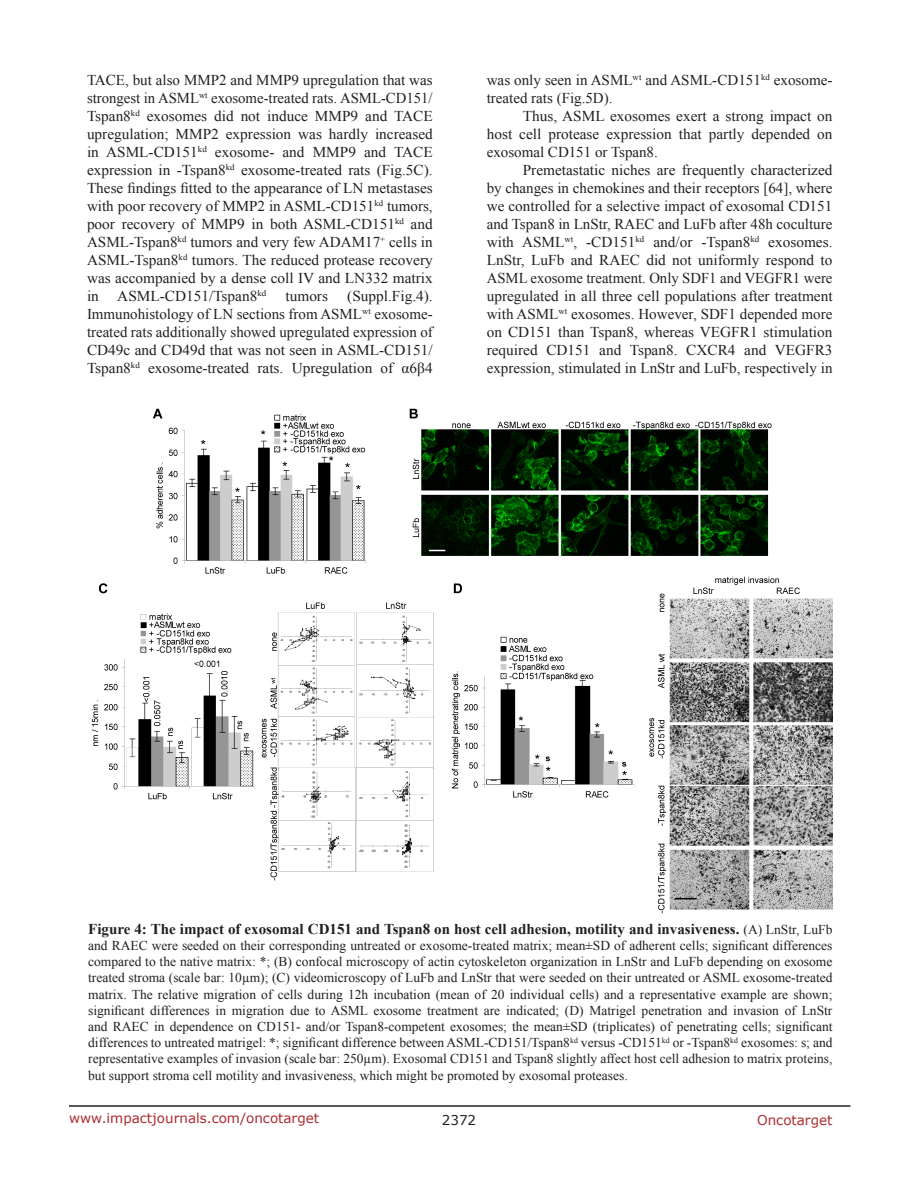
<style>
.page{position:relative;width:918px;height:1188px;background:#fff}
.page>*{position:absolute;margin:0;border:0;box-sizing:border-box;transform-origin:0 0}
.BodyText{font:15px/18px "Times New Roman";color:#221f22;text-align:justify}
.FigureText{font:700 15px "Times New Roman";color:#221f22}
.FigureText-2{font:13.5px/16.2px "Times New Roman";color:#221f22;text-align:justify}
.t1{font:13.5px "Verdana";color:#ac2b31}
.t2{font:13.5px "Verdana";color:#221f22}
.s1{font-weight:400;font-size:13.5px}
</style>
<div class="page">
<hr style="left:69px;top:1105px;width:781px;height:2px;background:#231f20">
<img style="left:91px;top:408px;width:741px;height:506px">
<p class="BodyText" style="left:87px;top:71px;width:347px">TACE, but also MMP2 and MMP9 upregulation that was strongest in ASML<sup>wt</sup> exosome-treated rats. ASML-CD151/ Tspan8<sup>kd</sup> exosomes did not induce MMP9 and TACE upregulation; MMP2 expression was hardly increased in ASML-CD151<sup>kd</sup> exosome- and MMP9 and TACE expression in -Tspan8<sup>kd</sup> exosome-treated rats (Fig.5C).<br>These findings fitted to the appearance of LN metastases with poor recovery of MMP2 in ASML-CD151<sup>kd</sup> tumors, poor recovery of MMP9 in both ASML-CD151<sup>kd</sup> and ASML-Tspan8<sup>kd</sup> tumors and very few ADAM17<sup>+</sup> cells in ASML-Tspan8<sup>kd</sup> tumors. The reduced protease recovery was accompanied by a dense coll IV and LN332 matrix in ASML-CD151/Tspan8<sup>kd</sup></p>
<p class="BodyText" style="left:87px;top:287px;width:347px;text-indent:260px">(Suppl.Fig.4).<br>Immunohistology of LN sections from ASML<sup>wt</sup> exosome&shy;treated rats additionally showed upregulated expression of CD49c and CD49d that was not seen in ASML-CD151/ Tspan8<sup>kd</sup> exosome-treated rats. Upregulation of α6β4</p>
<p class="BodyText" style="left:286px;top:287px;width:44px">tumors</p>
<p class="BodyText" style="left:487px;top:71px;width:347px">was only seen in ASML<sup>wt</sup> and ASML-CD151<sup>kd</sup> exosome&shy;treated rats (Fig.5D).</p>
<p class="BodyText" style="left:487px;top:107px;width:347px;text-indent:36px">Thus, ASML exosomes exert a strong impact on host cell protease expression that partly depended on exosomal CD151 or Tspan8.</p>
<p class="BodyText" style="left:487px;top:161px;width:347px;text-indent:36px">Premetastatic niches are frequently characterized by changes in chemokines and their receptors [64], where we controlled for a selective impact of exosomal CD151 and Tspan8 in LnStr, RAEC and LuFb after 48h coculture with ASML<sup>wt</sup>, -CD151<sup>kd</sup> and/or -Tspan8<sup>kd</sup> exosomes.<br>LnStr, LuFb and RAEC did not uniformly respond to ASML exosome treatment. Only SDF1 and VEGFR1 were upregulated in all three cell populations after treatment with ASML<sup>wt</sup> exosomes. However, SDF1 depended more on CD151 than Tspan8, whereas VEGFR1 stimulation required CD151 and Tspan8. CXCR4 and VEGFR3 expression, stimulated in LnStr and LuFb, respectively in</p>
<p class="FigureText" style="left:88px;top:918px;width:746px">Figure 4: The impact of exosomal CD151 and Tspan8 on host cell adhesion, motility and invasiveness. <span class="s1">(A) LnStr, LuFb</span></p>
<p class="FigureText-2" style="left:88px;top:937px;width:746px">and RAEC were seeded on their corresponding untreated or exosome-treated matrix; mean±SD of adherent cells; significant differences compared to the native matrix: *; (B) confocal microscopy of actin cytoskeleton organization in LnStr and LuFb depending on exosome treated stroma (scale bar: 10µm); (C) videomicroscopy of LuFb and LnStr that were seeded on their untreated or ASML exosome-treated matrix. The relative migration of cells during 12h incubation (mean of 20 individual cells) and a representative example are shown; significant differences in migration due to ASML exosome treatment are indicated; (D) Matrigel penetration and invasion of LnStr and RAEC in dependence on CD151- and/or Tspan8-competent exosomes; the mean±SD (triplicates) of penetrating cells; significant differences to untreated matrigel: *; significant difference between ASML-CD151/Tspan8<sup>kd</sup> versus -CD151<sup>kd</sup> or -Tspan8<sup>kd</sup> exosomes: s; and representative examples of invasion (scale bar: 250µm). Exosomal CD151 and Tspan8 slightly affect host cell adhesion to matrix proteins, but support stroma cell motility and invasiveness, which might be promoted by exosomal proteases.</p>
<p class="t1" style="left:69px;top:1109px;width:252px">www.impactjournals.com/oncotarget</p>
<p class="t2" style="left:442px;top:1111px;width:36px">2372</p>
<p class="t1" style="left:757px;top:1111px;width:77px">Oncotarget</p>
</div>
